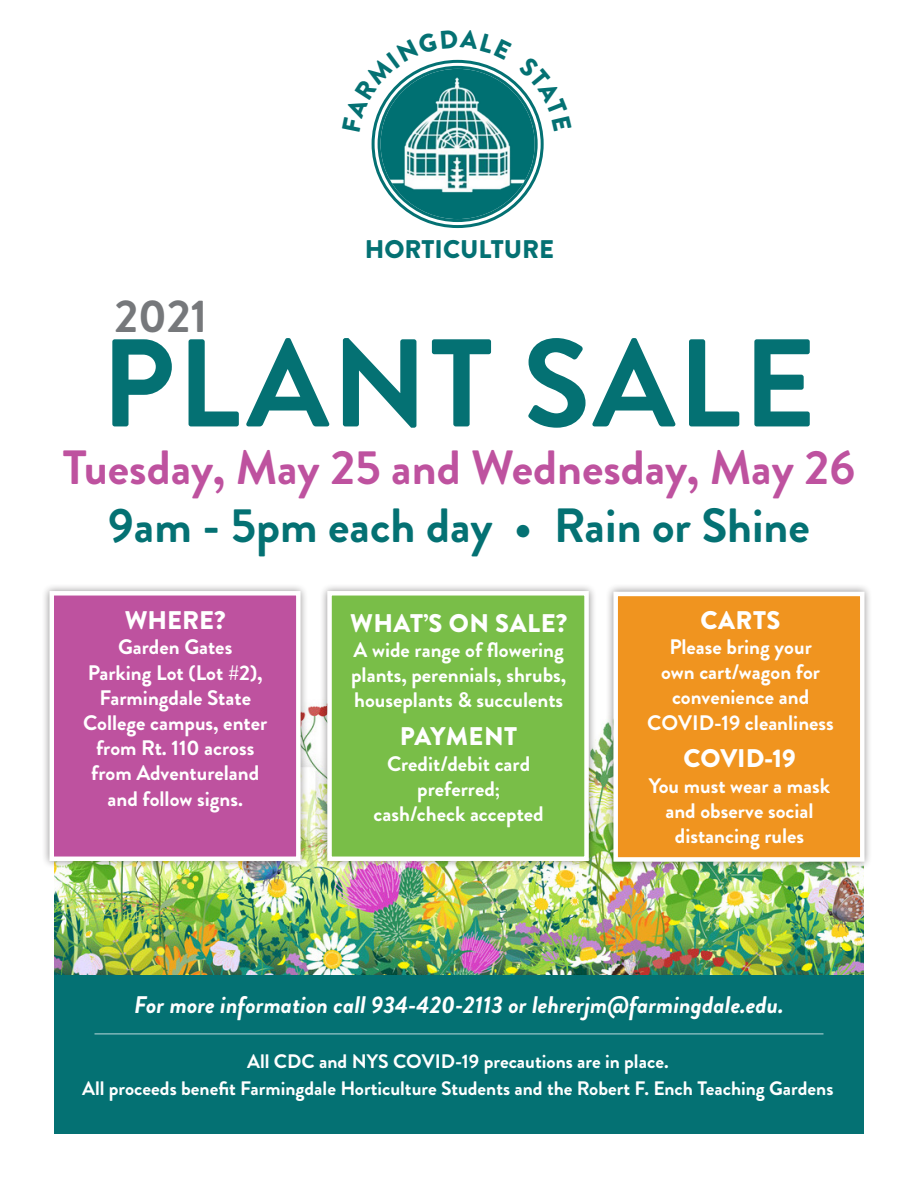
<style>
.page{position:relative;width:918px;height:1188px;background:#fff}
.page>*{position:absolute;margin:0;border:0;box-sizing:border-box;transform-origin:0 0}
.t1{font:700 124.5px "Brandon Grotesque";letter-spacing:.02em;color:#047173}
.t2{font:700 48px "Brandon Grotesque";color:#be529f}
.t3{font:700 48px "Brandon Grotesque";color:#047173}
.t4{font:700 46.05px "Brandon Grotesque";color:#76787b}
.t5{font:900 25.5px "Brandon Grotesque";letter-spacing:.01em;color:#fff}
.t6{font:900 25.5px "Brandon Grotesque";color:#047173}
.t7{font:italic 700 24px "Brandon Grotesque";color:#fff}
.t8{font:700 21px/25.2px "Brandon Grotesque";color:#fff;text-align:center}
.t9{font:700 19.5px "Brandon Grotesque";color:#fff}
</style>
<div class="page">
<div style="left:54px;top:974px;width:810px;height:160px;background:#047173"></div>
<img style="left:54px;top:706px;width:810px;height:268px">
<img style="left:381px;top:79px;width:154px;height:140px">
<div style="left:41px;top:583px;width:268px;height:286px;background:#231f20;opacity:.5"></div>
<div style="left:50px;top:591px;width:251px;height:270px;background:#be529f;border:4px solid #fff"></div>
<div style="left:319px;top:583px;width:278px;height:286px;background:#231f20;opacity:.5"></div>
<div style="left:327px;top:591px;width:262px;height:270px;background:#79be48;border:4px solid #fff"></div>
<div style="left:605px;top:583px;width:267px;height:287px;background:#231f20;opacity:.5"></div>
<div style="left:613px;top:592px;width:252px;height:270px;background:#f0941f;border:4px solid #fff"></div>
<hr style="left:94px;top:1033px;width:730px;height:2px;background:#fff">
<svg style="left:372px;top:59px;width:140px;height:72px"></svg>
<svg style="left:518px;top:79px;width:25px;height:52px"></svg>
<p class="t4" style="left:114px;top:284px;width:94px">2021</p>
<p class="t6" style="left:365px;top:231px;width:191px">HORTICULTURE</p>
<p class="t1" style="left:101px;top:297px;width:717px">PLANT SALE</p>
<p class="t2" style="left:63px;top:434px;width:794px">Tuesday, May 25 and Wednesday, May 26</p>
<p class="t3" style="left:108px;top:492px;width:703px">9am - 5pm each day • Rain or Shine</p>
<p class="t5" style="left:125px;top:602px;width:102px">WHERE?</p>
<p class="t8" style="left:118px;top:635px;width:116px">Garden Gates</p>
<p class="t8" style="left:88px;top:660px;width:176px">Parking Lot (Lot #2),<br>Farmingdale State</p>
<p class="t8" style="left:83px;top:710px;width:186px">College campus, enter</p>
<p class="t8" style="left:96px;top:736px;width:160px">from Rt. 110 across</p>
<p class="t8" style="left:91px;top:761px;width:170px">from Adventureland</p>
<p class="t8" style="left:107px;top:786px;width:137px">and follow signs.</p>
<p class="t5" style="left:350px;top:605px;width:219px">WHAT’S ON SALE?</p>
<p class="t8" style="left:351px;top:637px;width:217px;text-align:justify">A wide range of flowering plants, perennials, shrubs, houseplants &amp; succulents</p>
<p class="t5" style="left:400px;top:718px;width:119px">PAYMENT</p>
<p class="t8" style="left:387px;top:751px;width:145px">Credit/debit card</p>
<p class="t8" style="left:417px;top:776px;width:84px">preferred;</p>
<p class="t8" style="left:374px;top:801px;width:172px">cash/check accepted</p>
<p class="t5" style="left:700px;top:602px;width:82px">CARTS</p>
<p class="t8" style="left:669px;top:635px;width:144px">Please bring your</p>
<p class="t8" style="left:661px;top:660px;width:161px">own cart/wagon for</p>
<p class="t8" style="left:647px;top:685px;width:188px">convenience and<br>COVID-19 cleanliness</p>
<p class="t5" style="left:683px;top:741px;width:114px">COVID-19</p>
<p class="t8" style="left:649px;top:773px;width:183px">You must wear a mask</p>
<p class="t8" style="left:665px;top:798px;width:150px">and observe social</p>
<p class="t8" style="left:675px;top:823px;width:131px">distancing rules</p>
<p class="t7" style="left:134px;top:988px;width:651px">For more information call 934-420-2113 or lehrerjm@farmingdale.edu.</p>
<p class="t9" style="left:247px;top:1047px;width:423px">All CDC and NYS COVID-19 precautions are in place.</p>
<p class="t9" style="left:82px;top:1074px;width:753px">All proceeds benefit Farmingdale Horticulture Students and the Robert F. Ench Teaching Gardens</p>
</div>
